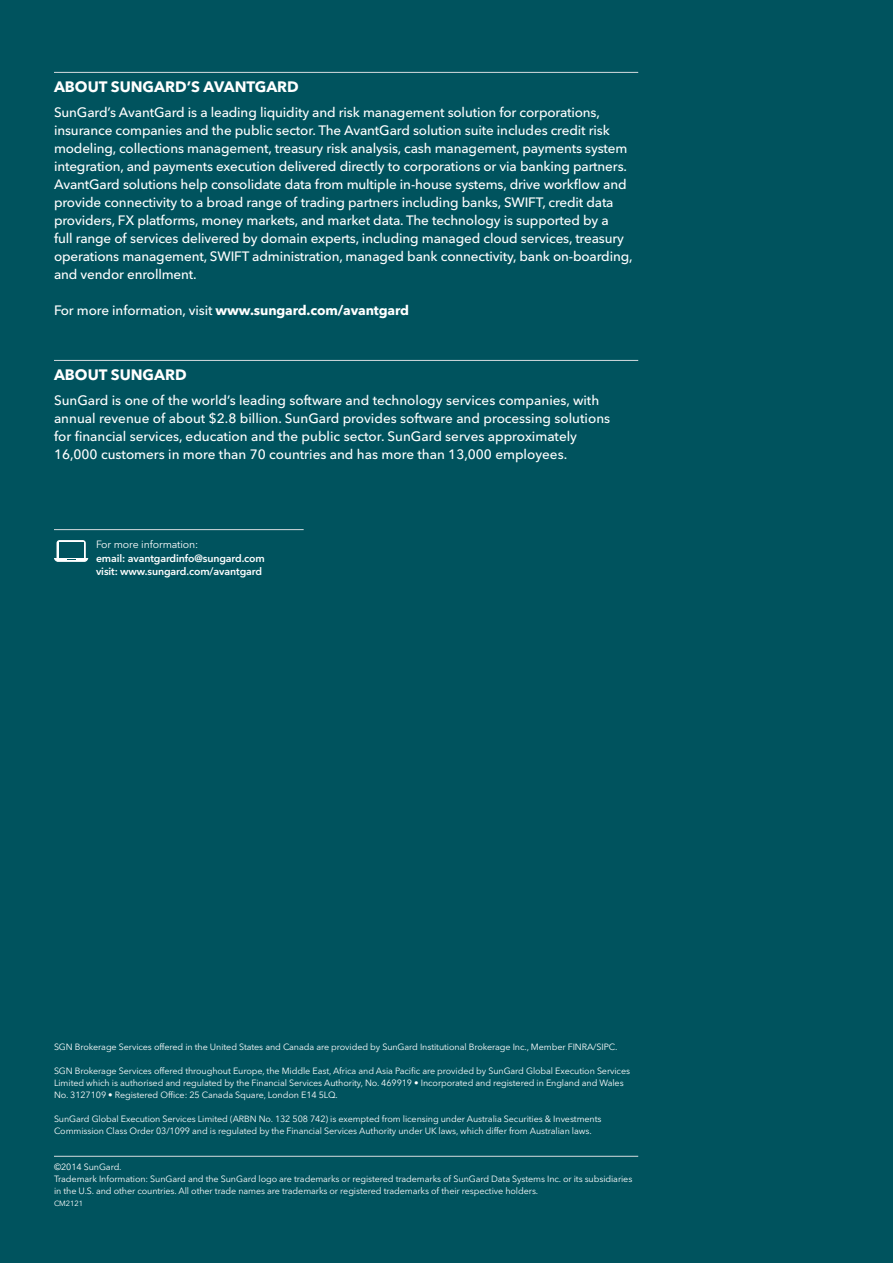
<style>
.page{position:relative;width:893px;height:1263px;background:#00535e}
.page>*{position:absolute;margin:0;border:0;box-sizing:border-box;transform-origin:0 0}
.t1{font:700 15px "Avenir Next LT Pro";color:#fff}
.t2{font:500 13.5px/18px "Avenir Next LT Pro";letter-spacing:-.01em;color:#fff}
.t3{font:700 13.5px "Avenir Next LT Pro";letter-spacing:-.01em;color:#fff}
.t4{font:600 10.5px/13.5px "Avenir Next LT Pro";letter-spacing:-.01em;color:#fff}
.t5{font:10.5px "Avenir Next LT Pro";letter-spacing:-.01em;color:#fff}
.t6{font:9px/12px "Avenir Next LT Pro";letter-spacing:-.01em;color:#fff}
.t7{font:7.5px "Avenir Next LT Pro";letter-spacing:-.01em;color:#fff}
.s1{font-weight:500}
</style>
<div class="page">
<hr style="left:54px;top:1156px;width:584px;height:1px;background:#d7dde0">
<hr style="left:54px;top:529px;width:250px;height:1px;background:#d7dde0">
<svg style="left:54px;top:540px;width:34px;height:22px"></svg>
<hr style="left:54px;top:72px;width:584px;height:1px;background:#d7dde0">
<hr style="left:54px;top:360px;width:584px;height:1px;background:#d7dde0">
<p class="t1" style="left:54px;top:78px;width:246px">ABOUT SUNGARD’S AVANTGARD</p>
<p class="t2" style="left:54px;top:103px;width:580px">SunGard’s AvantGard is a leading liquidity and risk management solution for corporations, insurance companies and the public sector. The AvantGard solution suite includes credit risk modeling, collections management, treasury risk analysis, cash management, payments system integration, and payments execution delivered directly to corporations or via banking partners.<br>AvantGard solutions help consolidate data from multiple in-house systems, drive workflow and provide connectivity to a broad range of trading partners including banks, SWIFT, credit data providers, FX platforms, money markets, and market data. The technology is supported by a<br>full range of services delivered by domain experts, including managed cloud services, treasury operations management, SWIFT administration, managed bank connectivity, bank on-boarding, and vendor enrollment.</p>
<p class="t3" style="left:54px;top:302px;width:356px"><span class="s1">For more information, visit</span> www.sungard.com/avantgard</p>
<p class="t1" style="left:54px;top:366px;width:134px">ABOUT SUNGARD</p>
<p class="t2" style="left:54px;top:391px;width:558px">SunGard is one of the world’s leading software and technology services companies, with annual revenue of about $2.8 billion. SunGard provides software and processing solutions for financial services, education and the public sector. SunGard serves approximately 16,000 customers in more than 70 countries and has more than 13,000 employees.</p>
<p class="t5" style="left:96px;top:538px;width:104px">For more information:</p>
<p class="t4" style="left:96px;top:551px;width:170px">email: avantgardinfo@sungard.com visit: www.sungard.com/avantgard</p>
<p class="t6" style="left:54px;top:1041px;width:565px">SGN Brokerage Services offered in the United States and Canada are provided by SunGard Institutional Brokerage Inc., Member FINRA/SIPC.</p>
<p class="t6" style="left:54px;top:1065px;width:578px">SGN Brokerage Services offered throughout Europe, the Middle East, Africa and Asia Pacific are provided by SunGard Global Execution Services<br>Limited which is authorised and regulated by the Financial Services Authority, No. 469919 • Incorporated and registered in England and Wales<br>No. 3127109 • Registered Office: 25 Canada Square, London E14 5LQ.</p>
<p class="t6" style="left:54px;top:1113px;width:549px">SunGard Global Execution Services Limited (ARBN No. 132 508 742) is exempted from licensing under Australia Securities &amp; Investments<br>Commission Class Order 03/1099 and is regulated by the Financial Services Authority under UK laws, which differ from Australian laws.</p>
<p class="t6" style="left:54px;top:1161px;width:580px">©2014 SunGard.<br>Trademark Information: SunGard and the SunGard logo are trademarks or registered trademarks of SunGard Data Systems Inc. or its subsidiaries in the U.S. and other countries. All other trade names are trademarks or registered trademarks of their respective holders.</p>
<p class="t7" style="left:54px;top:1199px;width:31px">CM2121</p>
</div>
